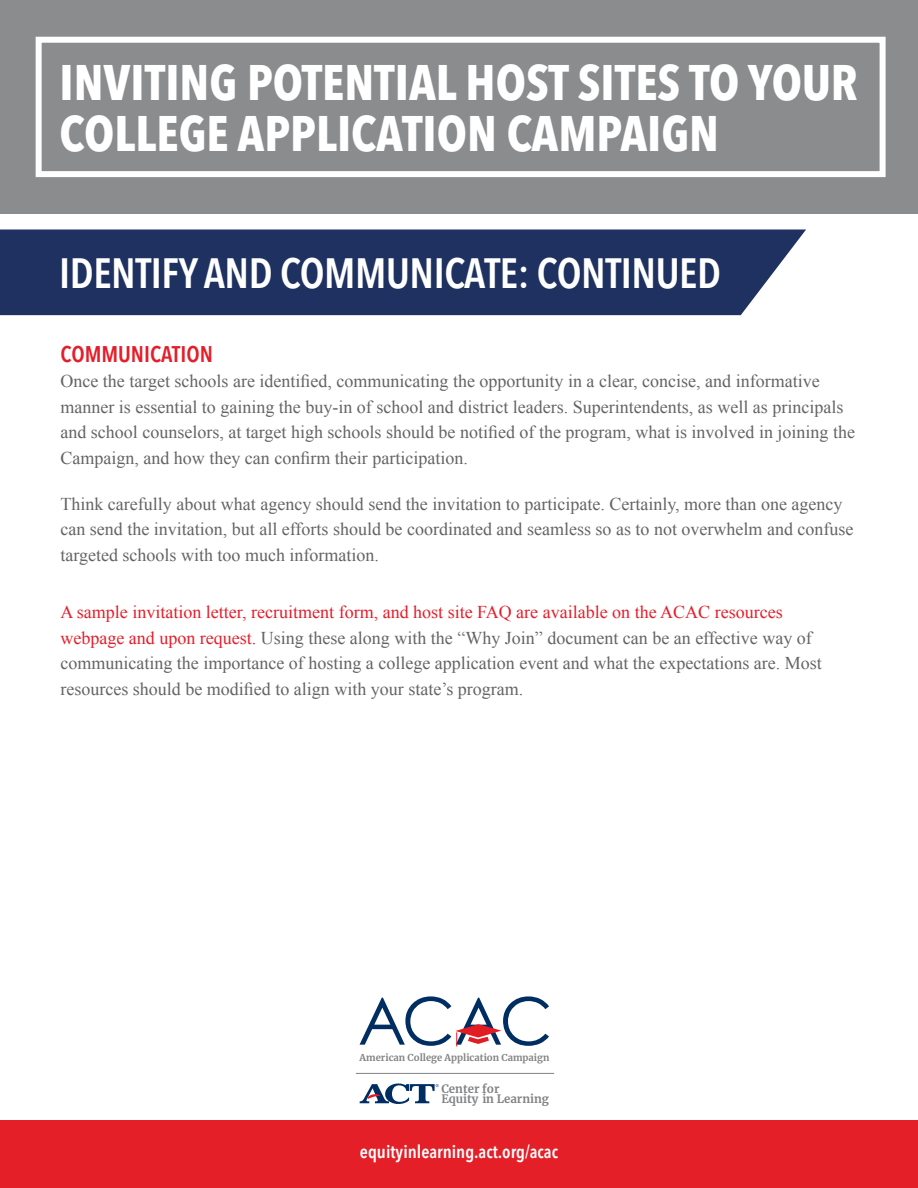
<style>
.page{position:relative;width:918px;height:1188px;background:#fff}
.page>*{position:absolute;margin:0;border:0;box-sizing:border-box;transform-origin:0 0}
.t1{font:700 condensed 49.5px/51px "Avenir Next LT Pro";color:#fff}
.t2{font:600 condensed 42px "Avenir Next LT Pro";letter-spacing:-.01em;color:#fff}
.t3{font:600 condensed 22.5px "Avenir Next LT Pro";color:#e41e2a}
.t4{font:18px/25.5px "Times New Roman";color:#636466}
.t5{font:600 condensed 18px "Avenir Next LT Pro";color:#fff}
.t6{font:700 11.4px/10.5px "Merriweather";color:#808284}
.t7{font:700 9.45px "Merriweather";color:#808284}
.s1{color:#e41e2a}
</style>
<div class="page">
<div style="left:0;top:1120px;width:918px;height:68px;background:#e41f28"></div>
<div style="left:0;top:0;width:918px;height:214px;background:#8a8c8e"></div>
<div style="left:36px;top:37px;width:850px;height:140px;border:6px solid #fff"></div>
<div style="left:0;top:230px;width:806px;height:85px;background:#1e3160"></div>
<svg style="left:360px;top:1083px;width:79px;height:21px"></svg>
<hr style="left:356px;top:1073px;width:198px;height:1px;background:#808284">
<svg style="left:360px;top:996px;width:189px;height:50px"></svg>
<h1 class="t1" style="left:60px;top:56px;width:800px">INVITING POTENTIAL HOST SITES TO YOUR<br>COLLEGE APPLICATION CAMPAIGN</h1>
<h2 class="t2" style="left:59px;top:248px;width:663px">IDENTIFY AND COMMUNICATE: CONTINUED</h2>
<p class="t3" style="left:60px;top:340px;width:154px">COMMUNICATION</p>
<p class="t4" style="left:60px;top:368px;width:796px">Once the target schools are identified, communicating the opportunity in a clear, concise, and informative manner is essential to gaining the buy-in of school and district leaders. Superintendents, as well as principals and school counselors, at target high schools should be notified of the program, what is involved in joining the Campaign, and how they can confirm their participation.</p>
<p class="t4" style="left:60px;top:491px;width:795px">Think carefully about what agency should send the invitation to participate. Certainly, more than one agency can send the invitation, but all efforts should be coordinated and seamless so as to not overwhelm and confuse targeted schools with too much information.</p>
<p class="t4" style="left:60px;top:599px;width:763px"><span class="s1">A sample invitation letter, recruitment form, and host site FAQ are available on the ACAC resources webpage and upon request.</span> Using these along with the “Why Join” document can be an effective way of communicating the importance of hosting a college application event and what the expectations are. Most resources should be modified to align with your state’s program.</p>
<p class="t7" style="left:360px;top:1051px;width:191px">American College Application Campaign</p>
<p class="t6" style="left:441px;top:1083px;width:109px">Center for<br>Equity in Learning</p>
<p class="t5" style="left:360px;top:1141px;width:200px">equityinlearning.act.org/acac</p>
</div>
